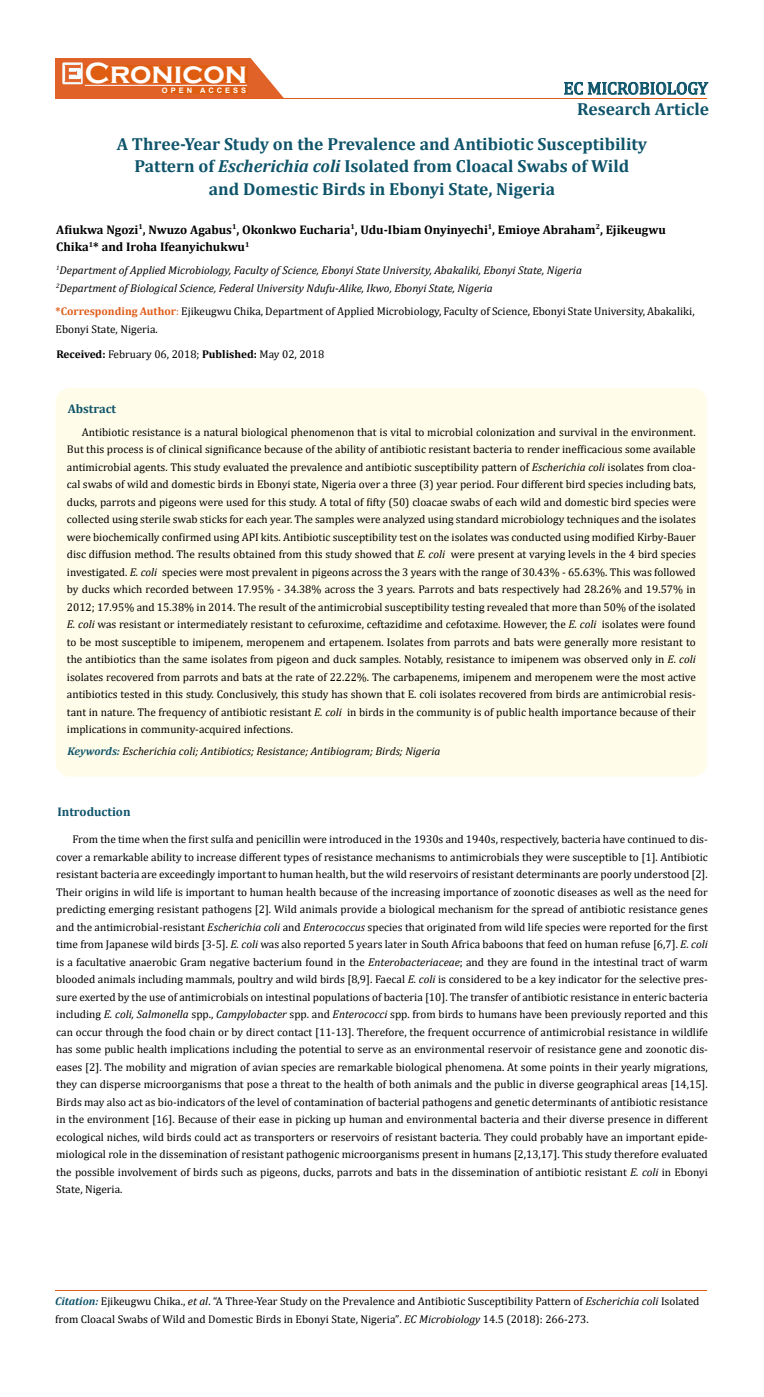
<style>
.page{position:relative;width:764px;height:1397px;background:#fff}
.page>*{position:absolute;margin:0;border:0;box-sizing:border-box;transform-origin:0 0}
.t1{font:700 30px "Copperplate Gothic";color:#fff}
.t2{font:700 17.5px/34.8px "Cambria";color:#0e546a}
.t3{font:17.5px "Cambria";color:#0e546a}
.t4{font:700 12.5px/17.5px "Cambria";color:#000}
.t5{font:700 12.5px "Cambria";color:#0e546a}
.t6{font:11.25px/17.5px "Cambria";color:#000}
.t7{font:italic 11.25px/17.5px "Cambria";color:#000}
.t8{font:700 7.5px "Arial";letter-spacing:.4em;color:#fff}
.s1{font-style:italic}
.s2{font-weight:700;color:#e05d1a}
.s3{color:#e05d1a}
.s4{font-weight:700}
.s5{font-weight:700;color:#0e546a}
.s6{font-weight:700;font-style:italic;color:#0e546a}
.s7{font-size:11.12px}
</style>
<div class="page">
<div style="left:56px;top:58px;width:242px;height:41px;background:#e06228"></div>
<svg style="left:250px;top:58px;width:48px;height:40px"></svg>
<img style="left:62px;top:62px;width:21px;height:22px">
<div style="left:85px;top:66px;width:162px;height:17px;background:#df5d11"></div>
<div style="left:162px;top:87px;width:85px;height:6px;background:#df5d11"></div>
<svg style="left:564px;top:82px;width:144px;height:13px"></svg>
<hr style="left:85px;top:85px;width:162px;height:1px;background:#fff">
<hr style="left:232px;top:98px;width:475px;height:1px;background:#e05d1a">
<hr style="left:55px;top:1289px;width:651px;height:1px;background:#e05d1a">
<div style="left:56px;top:388px;width:651px;height:388px;background:#fffde9;border-radius:15px"></div>
<h1 class="t1" style="left:85px;top:56px;width:164px">Cronicon</h1>
<p class="t8" style="left:162px;top:85px;width:86px">OPEN ACCESS</p>
<h2 class="t3" style="left:563px;top:78px;width:146px">EC MICROBIOLOGY</h2>
<h2 class="t2" style="left:117px;top:91px;width:594px;text-indent:460px">Research Article<br>A Three-Year Study on the Prevalence and Antibiotic Susceptibility</h2>
<h2 class="t2" style="left:135px;top:154px;width:496px;line-height:22.5px;text-align:center">Pattern of <span class="s1">Escherichia coli</span> Isolated from Cloacal Swabs of Wild and Domestic Birds in Ebonyi State, Nigeria</h2>
<p class="t4" style="left:56px;top:220px;width:611px">Afiukwa Ngozi<sup>1</sup>, Nwuzo Agabus<sup>1</sup>, Okonkwo Eucharia<sup>1</sup>, Udu-Ibiam Onyinyechi<sup>1</sup>, Emioye Abraham<sup>2</sup>, Ejikeugwu<br>Chika<sup>1</sup>* and Iroha Ifeanyichukwu<sup>1</sup></p>
<p class="t7" style="left:56px;top:261px;width:527px"><sup>1</sup>Department of Applied Microbiology, Faculty of Science, Ebonyi State University, Abakaliki, Ebonyi State, Nigeria<br><sup>2</sup>Department of Biological Science, Federal University Ndufu-Alike, Ikwo, Ebonyi State, Nigeria</p>
<p class="t6" style="left:56px;top:303px;width:640px"><span class="s2">*Corresponding Author</span><span class="s3">:</span> Ejikeugwu Chika, Department of Applied Microbiology, Faculty of Science, Ebonyi State University, Abakaliki,<br>Ebonyi State, Nigeria.</p>
<p class="t6" style="left:56px;top:345px;width:269px"><span class="s4">Received:</span> February 06, 2018; <span class="s4">Published:</span> May 02, 2018</p>
<p class="t5" style="left:68px;top:400px;width:50px">Abstract</p>
<p class="t6" style="left:67px;top:423px;width:630px;text-align:justify;text-indent:15px">Antibiotic resistance is a natural biological phenomenon that is vital to microbial colonization and survival in the environment.<br>But this process is of clinical significance because of the ability of antibiotic resistant bacteria to render inefficacious some available antimicrobial agents. This study evaluated the prevalence and antibiotic susceptibility pattern of <span class="s1">Escherichia coli</span> isolates from cloa&shy;cal swabs of wild and domestic birds in Ebonyi state, Nigeria over a three (3) year period. Four different bird species including bats, ducks, parrots and pigeons were used for this study. A total of fifty (50) cloacae swabs of each wild and domestic bird species were collected using sterile swab sticks for each year. The samples were analyzed using standard microbiology techniques and the isolates were biochemically confirmed using API kits. Antibiotic susceptibility test on the isolates was conducted using modified Kirby-Bauer disc diffusion method. The results obtained from this study showed that <span class="s1">E. coli</span> were present at varying levels in the 4 bird species investigated. <span class="s1">E. coli</span> species were most prevalent in pigeons across the 3 years with the range of 30.43% - 65.63%. This was followed by ducks which recorded between 17.95% - 34.38% across the 3 years. Parrots and bats respectively had 28.26% and 19.57% in 2012; 17.95% and 15.38% in 2014. The result of the antimicrobial susceptibility testing revealed that more than 50% of the isolated <span class="s1">E. coli</span> was resistant or intermediately resistant to cefuroxime, ceftazidime and cefotaxime. However, the <span class="s1">E. coli</span> isolates were found to be most susceptible to imipenem, meropenem and ertapenem. Isolates from parrots and bats were generally more resistant to the antibiotics than the same isolates from pigeon and duck samples. Notably, resistance to imipenem was observed only in <span class="s1">E. coli </span>isolates recovered from parrots and bats at the rate of 22.22%. The carbapenems, imipenem and meropenem were the most active antibiotics tested in this study. Conclusively, this study has shown that E. coli isolates recovered from birds are antimicrobial resis&shy;tant in nature. The frequency of antibiotic resistant <span class="s1">E. coli</span> in birds in the community is of public health importance because of their implications in community-acquired infections.</p>
<p class="t7" style="left:68px;top:742px;width:374px"><span class="s5">Keywords:</span> Escherichia coli; Antibiotics; Resistance; Antibiogram; Birds; Nigeria</p>
<p class="t5" style="left:57px;top:803px;width:75px">Introduction</p>
<p class="t6" style="left:56px;top:830px;width:653px;text-align:justify;text-indent:16px">From the time when the first sulfa and penicillin were introduced in the 1930s and 1940s, respectively, bacteria have continued to dis&shy;cover a remarkable ability to increase different types of resistance mechanisms to antimicrobials they were susceptible to [1]. Antibiotic resistant bacteria are exceedingly important to human health, but the wild reservoirs of resistant determinants are poorly understood [2].<br>Their origins in wild life is important to human health because of the increasing importance of zoonotic diseases as well as the need for predicting emerging resistant pathogens [2]. Wild animals provide a biological mechanism for the spread of antibiotic resistance genes and the antimicrobial-resistant <span class="s1">Escherichia coli</span> and <span class="s1">Enterococcus</span> species that originated from wild life species were reported for the first time from Japanese wild birds [3-5]. <span class="s1">E. coli</span> was also reported 5 years later in South Africa baboons that feed on human refuse [6,7]. <span class="s1">E. coli </span>is a facultative anaerobic Gram negative bacterium found in the <span class="s1">Enterobacteriaceae</span>; and they are found in the intestinal tract of warm blooded animals including mammals, poultry and wild birds [8,9]. Faecal <span class="s1">E. coli</span> is considered to be a key indicator for the selective pres&shy;sure exerted by the use of antimicrobials on intestinal populations of bacteria [10]. The transfer of antibiotic resistance in enteric bacteria including <span class="s1">E. coli, Salmonella</span> spp., <span class="s1">Campylobacter</span> spp. and <span class="s1">Enterococci</span> spp. from birds to humans have been previously reported and this can occur through the food chain or by direct contact [11-13]. Therefore, the frequent occurrence of antimicrobial resistance in wildlife has some public health implications including the potential to serve as an environmental reservoir of resistance gene and zoonotic dis&shy;eases [2]. The mobility and migration of avian species are remarkable biological phenomena. At some points in their yearly migrations, they can disperse microorganisms that pose a threat to the health of both animals and the public in diverse geographical areas [14,15].<br>Birds may also act as bio-indicators of the level of contamination of bacterial pathogens and genetic determinants of antibiotic resistance in the environment [16]. Because of their ease in picking up human and environmental bacteria and their diverse presence in different ecological niches, wild birds could act as transporters or reservoirs of resistant bacteria. They could probably have an important epide&shy;miological role in the dissemination of resistant pathogenic microorganisms present in humans [2,13,17]. This study therefore evaluated the possible involvement of birds such as pigeons, ducks, parrots and bats in the dissemination of antibiotic resistant <span class="s1">E. coli</span> in Ebonyi State, Nigeria.</p>
<p class="t6" style="left:55px;top:1292px;width:646px"><span class="s6">Citation:</span> Ejikeugwu Chika., <span class="s1">et al</span>. “A Three-Year Study on the Prevalence and Antibiotic Susceptibility Pattern of <span class="s1">Escherichia coli</span> Isolated from Cloacal Swabs of Wild and Domestic Birds in Ebonyi State, Nigeria”<span class="s7">.</span> <span class="s1">EC Microbiology</span> 14.5 (2018): 266-273.</p>
</div>
